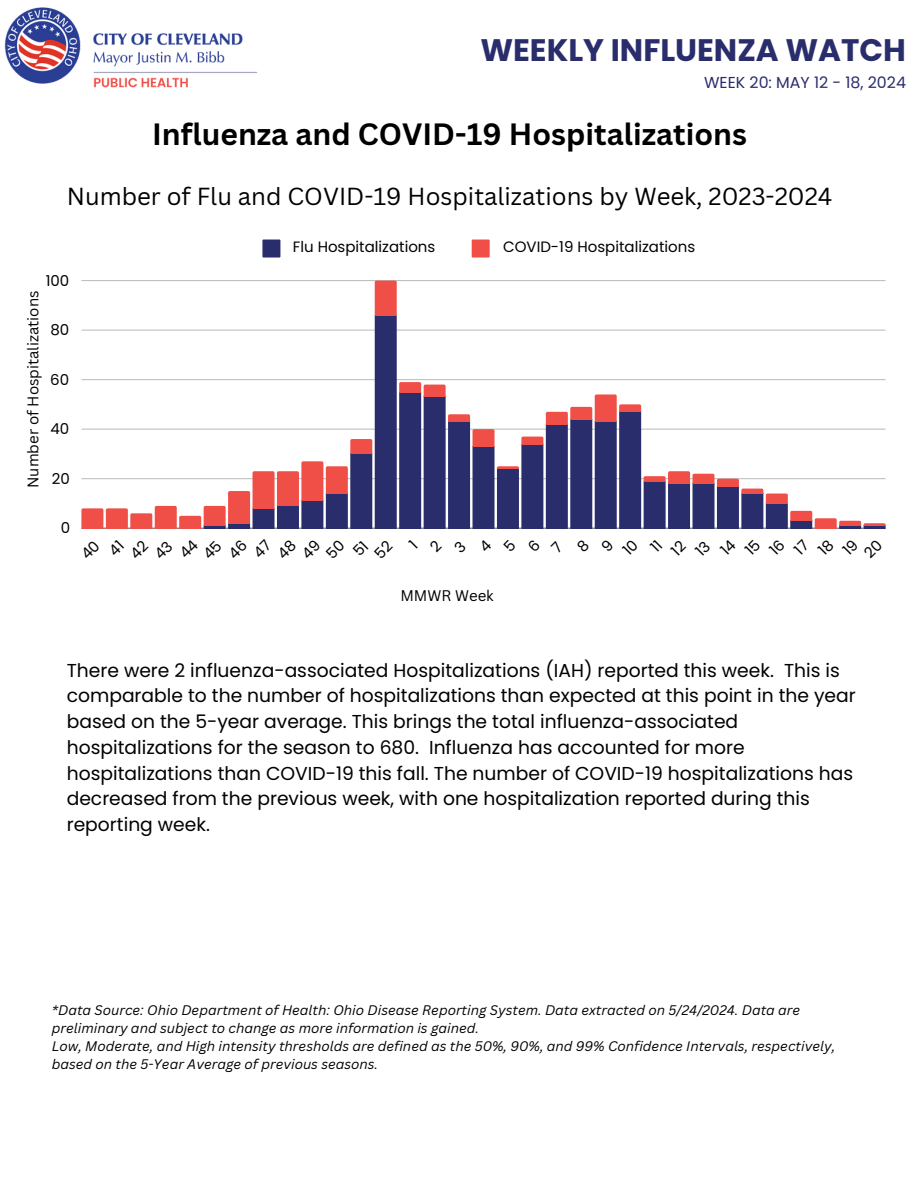
<style>
.page{position:relative;width:918px;height:1188px;background:#fff}
.page>*{position:absolute;margin:0;border:0;box-sizing:border-box;transform-origin:0 0}
.t1{font:700 31.2px "Poppins";color:#2a2d6c}
.t2{font:700 30px "Canva Sans";color:#000}
.t3{font:24px "Canva Sans";color:#000}
.t4{font:18.75px/25.8px "Poppins";color:#000}
.t5{font:15.9px "Poppins";color:#2a2d6c}
.t6{font:15px/17.2px "Poppins";color:#000}
.t7{font:15px "Canva Sans";color:#000}
.t8{font:italic 13.5px/18px "Canva Sans";color:#000}
</style>
<div class="page">
<svg style="left:262px;top:240px;width:18px;height:18px"></svg>
<svg style="left:472px;top:240px;width:18px;height:18px"></svg>
<hr style="left:81px;top:528px;width:805px;height:1px;background:#000;opacity:.6">
<hr style="left:81px;top:280px;width:805px;height:1px;background:#c0c0c0">
<svg style="left:81px;top:281px;width:805px;height:247px"></svg>
<img style="left:4px;top:7px;width:253px;height:81px">
<p class="t1" style="left:480px;top:28px;width:427px">WEEKLY INFLUENZA WATCH</p>
<p class="t5" style="left:704px;top:71px;width:203px">WEEK 20: MAY 12 - 18, 2024</p>
<p class="t2" style="left:152px;top:113px;width:596px">Influenza and COVID-19 Hospitalizations</p>
<h4 class="t3" style="left:67px;top:179px;width:767px">Number of Flu and COVID-19 Hospitalizations by Week, 2023-2024</h4>
<p class="t6" style="left:46px;top:272px;width:25px">100</p>
<h3 class="t7" style="left:22px;top:488px;width:199px;rotate:-90deg">Number of Hospitalizations</h3>
<p class="t6" style="left:50px;top:321px;width:20px">80</p>
<p class="t6" style="left:50px;top:371px;width:20px">60</p>
<p class="t6" style="left:50px;top:420px;width:20px">40</p>
<p class="t6" style="left:52px;top:470px;width:20px">20</p>
<p class="t6" style="left:61px;top:519px;width:11px">0</p>
<p class="t6" style="left:293px;top:239px;width:144px">Flu Hospitalizations</p>
<p class="t6" style="left:503px;top:239px;width:194px">COVID-19 Hospitalizations</p>
<p class="t6" style="left:359px;top:538px;width:20px;text-indent:-13px;rotate:-45deg">51<br>52</p>
<p class="t6" style="left:849px;top:537px;width:20px;text-indent:-13px;rotate:-45deg">19<br>20</p>
<p class="t7" style="left:400px;top:585px;width:95px">MMWR Week</p>
<h2 class="t4" style="left:67px;top:657px;width:791px">There were 2 influenza-associated Hospitalizations (IAH) reported this week. This is comparable to the number of hospitalizations than expected at this point in the year based on the 5-year average. This brings the total influenza-associated hospitalizations for the season to 680. Influenza has accounted for more hospitalizations than COVID-19 this fall. The number of COVID-19 hospitalizations has decreased from the previous week, with one hospitalization reported during this reporting week.</h2>
<h1 class="t8" style="left:52px;top:1001px;width:750px">*Data Source: Ohio Department of Health: Ohio Disease Reporting System. Data extracted on 5/24/2024. Data are preliminary and subject to change as more information is gained.</h1>
<p class="t8" style="left:52px;top:1037px;width:785px">Low, Moderate, and High intensity thresholds are defined as the 50%, 90%, and 99% Confidence Intervals, respectively, based on the 5-Year Average of previous seasons.</p>
</div>
